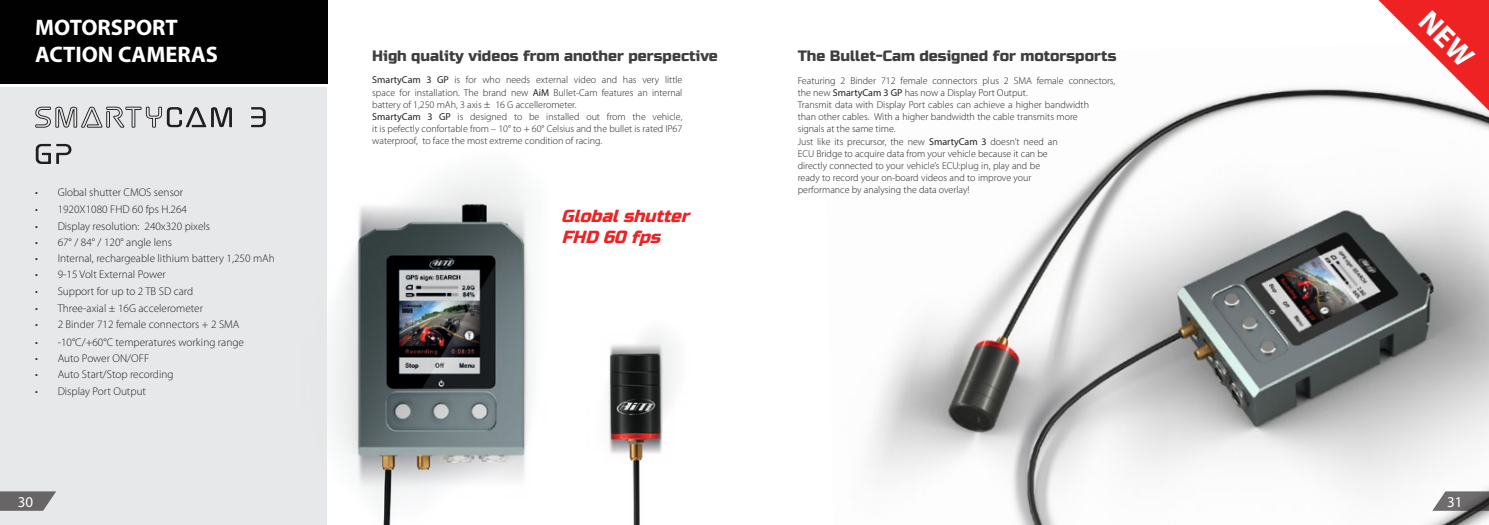
<style>
.page{position:relative;width:1489px;height:525px;background:#fff}
.page>*{position:absolute;margin:0;border:0;box-sizing:border-box;transform-origin:0 0}
.t1{font:700 22.5px/27px "Myriad Pro";color:#fff}
.t2{font:italic 17.5px/21px "Russo One";color:#ee2123}
.t3{font:15px "Russo One";color:#3e3e3f}
.t4{font:15px "Myriad Pro";color:#fff}
.t5{font:300 11.25px "Myriad Pro";color:#231f20}
.t6{font:300 10px/12px "Myriad Pro";color:#231f20}
.s1{font-weight:400}
.s2{font-size:11.25px}
</style>
<div class="page">
<img style="left:870px;top:87px;width:618px;height:437px">
<img style="left:331px;top:173px;width:200px;height:351px">
<img style="left:608px;top:335px;width:67px;height:189px">
<div style="left:0;top:87px;width:327px;height:437px;background:#e6e7e9"></div>
<div style="left:0;top:0;width:327px;height:84px;background:#010101"></div>
<svg style="left:35px;top:106px;width:197px;height:22px"></svg>
<svg style="left:251px;top:107px;width:15px;height:20px"></svg>
<svg style="left:36px;top:144px;width:35px;height:20px"></svg>
<svg style="left:0;top:491px;width:56px;height:19px"></svg>
<svg style="left:1431px;top:491px;width:57px;height:19px"></svg>
<svg style="left:1378px;top:0;width:110px;height:111px"></svg>
<h1 class="t1" style="left:35px;top:13px;width:184px">MOTORSPORT<br>ACTION CAMERAS</h1>
<p class="t5" style="left:35px;top:185px;width:149px">• Global shutter CMOS sensor</p>
<p class="t5" style="left:35px;top:203px;width:153px">• 1920X1080 FHD 60 fps H.264</p>
<p class="t5" style="left:35px;top:219px;width:176px">• Display resolution: 240x320 pixels</p>
<p class="t5" style="left:35px;top:235px;width:138px">• 67° / 84° / 120° angle lens</p>
<p class="t5" style="left:35px;top:251px;width:241px">• Internal, rechargeable lithium battery 1,250 mAh</p>
<p class="t5" style="left:35px;top:267px;width:132px">• 9-15 Volt External Power</p>
<p class="t5" style="left:35px;top:284px;width:159px">• Support for up to 2 TB SD card</p>
<p class="t5" style="left:35px;top:301px;width:169px">• Three-axial ± 16G accelerometer</p>
<p class="t5" style="left:35px;top:317px;width:206px">• 2 Binder 712 female connectors + 2 SMA</p>
<p class="t5" style="left:35px;top:335px;width:210px">• -10°C/+60°C temperatures working range</p>
<p class="t5" style="left:35px;top:351px;width:115px">• Auto Power ON/OFF</p>
<p class="t5" style="left:35px;top:367px;width:140px">• Auto Start/Stop recording</p>
<p class="t5" style="left:35px;top:384px;width:112px">• Display Port Output</p>
<h3 class="t3" style="left:372px;top:47px;width:347px">High quality videos from another perspective</h3>
<p class="t6" style="left:372px;top:74px;width:312px"><span class="s1">SmartyCam 3 GP</span> is for who needs external video and has very little space for installation. The brand new <span class="s1">AiM</span> Bullet-Cam features an internal battery of 1,250 mAh, 3 axis <span class="s2">±</span> 16 G accellerometer.<br><span class="s1">SmartyCam 3 GP</span> is designed to be installed out from the vehicle, it is pefectly confortable from – 10° to + 60° Celsius and the bullet is rated IP67 waterproof, to face the most extreme condition of racing.</p>
<h2 class="t2" style="left:561px;top:206px;width:135px">Globalshutter<br>FHD 60 fps</h2>
<h3 class="t3" style="left:797px;top:47px;width:320px">The Bullet-Cam designed for motorsports</h3>
<p class="t6" style="left:797px;top:75px;width:319px">Featuring 2 Binder 712 female connectors plus 2 SMA female connectors, the new <span class="s1">SmartyCam 3 GP</span> has now a Display Port Output.<br>Transmit data with Display Port cables can achieve a higher bandwidth<br>than other cables. With a higher bandwidth the cable transmits more<br>signals at the same time.<br>Just like its precursor, the new <span class="s1">SmartyCam 3</span> doesn’t need an<br>ECU Bridge to acquire data from your vehicle because it can be<br>directly connected to your vehicle’s ECU:plug in, play and be<br>ready to record your on-board videos and to improve your<br>performance by analysing the data overlay!</p>
<h3 class="t4" style="left:18px;top:492px;width:17px">30</h3>
<h3 class="t4" style="left:1446px;top:492px;width:17px">31</h3>
</div>
